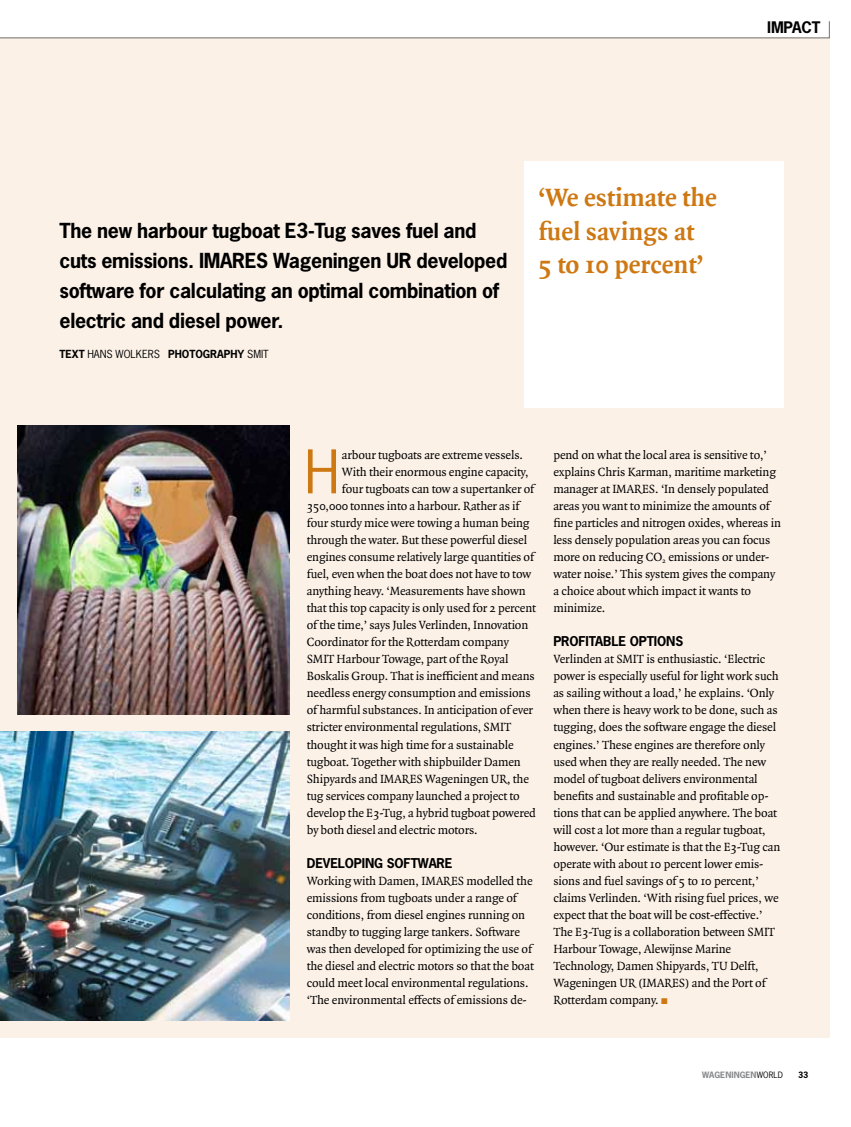
<style>
.page{position:relative;width:851px;height:1127px;background:#fff}
.page>*{position:absolute;margin:0;border:0;box-sizing:border-box;transform-origin:0 0}
.t1{font:56.4px "News Gothic Std";color:#ce7813}
.t2{font:700 26.85px/33.8px "Quadraat OT";color:#ce7813}
.t3{font:700 19.5px/30px "News Gothic Std";letter-spacing:-.015em;color:#000}
.t4{font:700 15px "News Gothic Std";color:#000}
.t5{font:12.75px/17px "Quadraat OT";letter-spacing:-.01em;color:#000}
.t6{font:700 12.75px "News Gothic Std";letter-spacing:-.01em;color:#000}
.t7{font:700 10.5px "News Gothic Std";color:#000}
.t8{font:700 8.25px "News Gothic Std";letter-spacing:.01em;color:#87888a}
.t9{font:700 8.25px "News Gothic Std";color:#000}
.s1{font-weight:400}
.s2{font-weight:400;color:#000}
</style>
<div class="page">
<div style="left:0;top:38px;width:829px;height:999px;background:#fbf1e7"></div>
<svg style="left:0;top:21px;width:830px;height:18px"></svg>
<img style="left:0;top:731px;width:289px;height:289px">
<div style="left:524px;top:162px;width:260px;height:246px;background:#fff"></div>
<img style="left:17px;top:425px;width:272px;height:289px">
<p class="t4" style="left:767px;top:17px;width:55px">Im pact</p>
<h3 class="t3" style="left:60px;top:215px;width:449px">The new harbour tugboat E3-Tug saves fuel and cuts emissions. IMARES Wageningen UR developed software for calculating an optimal combination of electric and diesel power.</h3>
<p class="t7" style="left:60px;top:347px;width:208px">Text <span class="s1">HAN S WOLKERS</span> Photography <span class="s1">SMIT</span></p>
<h2 class="t2" style="left:538px;top:180px;width:180px">‘We estimate the fuel savings at<br>5 to 10 percent’</h2>
<h1 class="t1" style="left:304px;top:436px;width:30px">H</h1>
<p class="t5" style="left:342px;top:447px;width:183px">arbour tugboats are extreme vessels.</p>
<p class="t5" style="left:342px;top:464px;width:188px">With their enormous engine capacity,</p>
<p class="t5" style="left:342px;top:481px;width:194px">four tugboats can tow a supertanker of</p>
<p class="t5" style="left:307px;top:498px;width:214px">350,000 tonnes into a harbour. Rather as if</p>
<p class="t5" style="left:307px;top:515px;width:224px">four sturdy mice were towing a human being</p>
<p class="t5" style="left:307px;top:532px;width:222px">through the water. But these powerful diesel</p>
<p class="t5" style="left:307px;top:549px;width:229px">engines consume relatively large quantities of</p>
<p class="t5" style="left:307px;top:566px;width:226px">fuel, even when the boat does not have to tow</p>
<p class="t5" style="left:307px;top:583px;width:220px">anything heavy. ‘Measurements have shown</p>
<p class="t5" style="left:307px;top:600px;width:231px">that this top capacity is only used for 2 percent</p>
<p class="t5" style="left:307px;top:617px;width:223px">of the time,’ says Jules Verlinden, Innovation</p>
<p class="t5" style="left:307px;top:634px;width:204px">Coordinator for the Rotterdam company</p>
<p class="t5" style="left:307px;top:651px;width:203px">SMIT Harbour Towage, part of the Royal</p>
<p class="t5" style="left:307px;top:668px;width:229px">Boskalis Group. That is inefficient and means</p>
<p class="t5" style="left:307px;top:685px;width:225px">needless energy consumption and emissions</p>
<p class="t5" style="left:307px;top:702px;width:228px">of harmful substances. In anticipation of ever</p>
<p class="t5" style="left:307px;top:719px;width:206px">stricter environmental regulations, SMIT</p>
<p class="t5" style="left:307px;top:736px;width:208px">thought it was high time for a sustainable</p>
<p class="t5" style="left:307px;top:753px;width:215px">tugboat. Together with shipbuilder Damen</p>
<p class="t5" style="left:307px;top:770px;width:224px">Shipyards and IMARES Wageningen UR, the</p>
<p class="t5" style="left:307px;top:787px;width:214px">tug services company launched a project to</p>
<p class="t5" style="left:307px;top:804px;width:230px">develop the E3-Tug, a hybrid tugboat powered</p>
<p class="t5" style="left:307px;top:821px;width:172px">by both diesel and electric motors.</p>
<p class="t6" style="left:307px;top:854px;width:147px">Developing software</p>
<p class="t5" style="left:307px;top:872px;width:228px">Working with Damen, IMARES modelled the emissions from tugboats under a range of conditions, from diesel engines running on standby to tugging large tankers. Software was then developed for optimizing the use of the diesel and electric motors so that the boat could meet local environmental regulations. ‘The environmental effects of emissions de-</p>
<p class="t5" style="left:553px;top:447px;width:229px">pend on what the local area is sensitive to,’ explains Chris Karman, maritime marketing manager at IMARES. ‘In densely populated areas you want to minimize the amounts of fine particles and nitrogen oxides, whereas in less densely population areas you can focus more on reducing CO<sub>2</sub> emissions or under&shy;water noise.’ This system gives the company a choice about which impact it wants to minimize.</p>
<p class="t6" style="left:553px;top:633px;width:10px">Pro</p>
<p class="t6" style="left:578px;top:633px;width:104px">fitable options</p>
<p class="t5" style="left:553px;top:651px;width:228px">Verlinden at SMIT is enthusiastic. ‘Electric power is especially useful for light work such as sailing without a load,’ he explains. ‘Only when there is heavy work to be done, such as tugging, does the software engage the diesel engines.’ These engines are therefore only used when they are really needed. The new model of tugboat delivers environmental benefits and sustainable and profitable op&shy;tions that can be applied anywhere. The boat will cost a lot more than a regular tugboat, however. ‘Our estimate is that the E3-Tug can operate with about 10 percent lower emis&shy;sions and fuel savings of 5 to 10 percent,’ claims Verlinden. ‘With rising fuel prices, we expect that the boat will be cost-effective.’ The E3-Tug is a collaboration between SMIT Harbour Towage, Alewijnse Marine Technology, Damen Shipyards, TU Delft, Wageningen UR (IMARES) and the Port of Rotterdam company.</p>
<p class="t8" style="left:702px;top:1069px;width:82px">Wageningen<span class="s2">WORLD</span></p>
<p class="t9" style="left:798px;top:1069px;width:12px">33</p>
</div>
